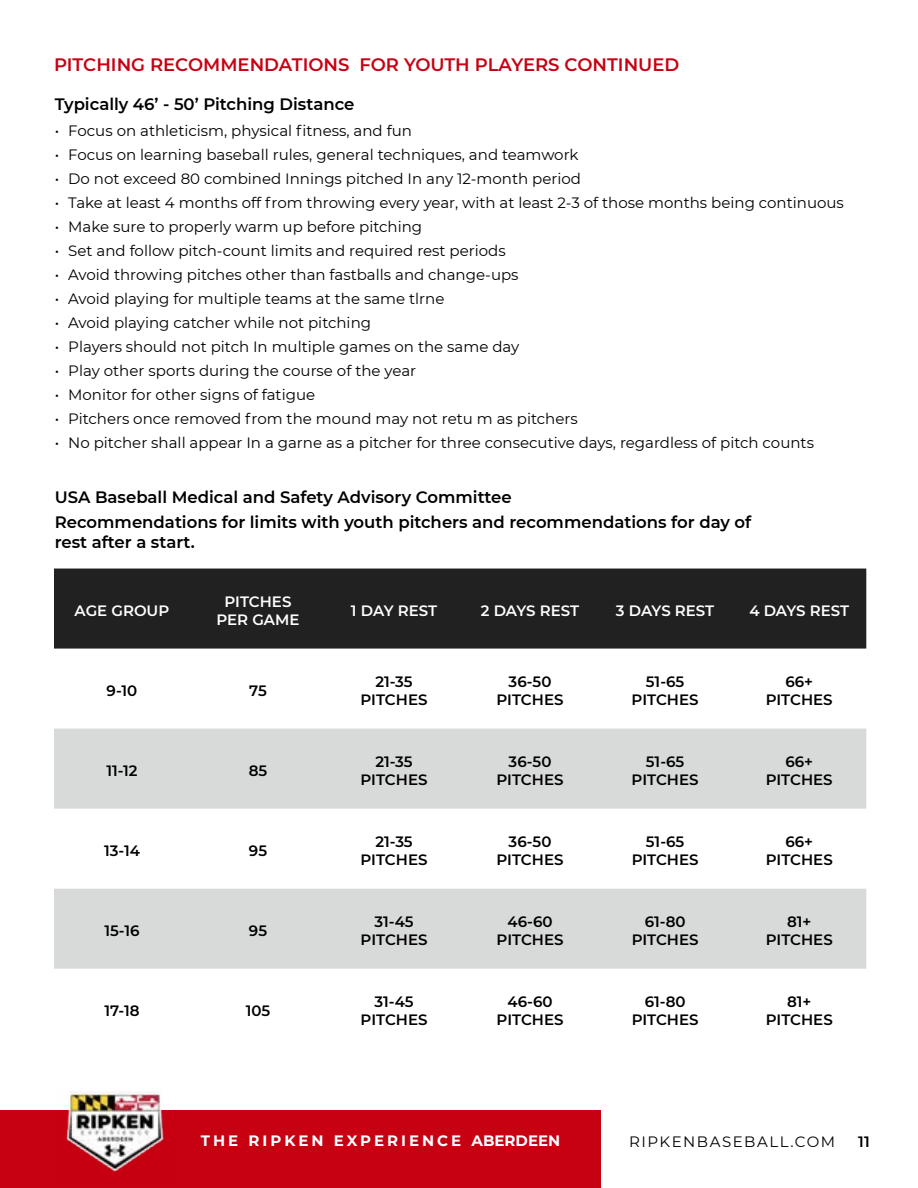
<style>
.page{position:relative;width:918px;height:1188px;background:#fff}
.page>*{position:absolute;margin:0;border:0;box-sizing:border-box;transform-origin:0 0}
.t1{font:600 18px "Montserrat";color:#c70012}
.t2{font:600 16.5px/25.5px "Montserrat";color:#000}
.t3{font:15px "Montserrat";color:#000}
.t4{font:600 15px/18px "Montserrat";color:#000;text-align:center}
.t5{font:600 15px/18px "Montserrat";color:#fff;text-align:center}
.t6{font:700 15px "Montserrat";letter-spacing:.2em;color:#fff}
.t7{font:15px "Montserrat";letter-spacing:.1em;color:#000}
</style>
<div class="page">
<div style="left:0;top:1111px;width:600px;height:77px;background:#c70012"></div>
<img style="left:54px;top:1091px;width:122px;height:81px">
<div style="left:54px;top:569px;width:812px;height:80px;background:#212121"></div>
<svg style="left:54px;top:729px;width:812px;height:240px;fill:#d8dad9"></svg>
<div style="left:326px;top:729px;width:540px;height:80px;background:#d8dad9"></div>
<p class="t1" style="left:54px;top:52px;width:627px">PITCHING RECOMMENDATIONS FOR YOUTH PLAYERS CONTINUED</p>
<p class="t2" style="left:55px;top:91px;width:301px">Typically 46’ - 50’ Pitching Distance</p>
<p class="t3" style="left:55px;top:121px;width:359px">• Focus on athleticism, physical fitness, and fun</p>
<p class="t3" style="left:55px;top:145px;width:525px">• Focus on learning baseball rules, general techniques, and teamwork</p>
<p class="t3" style="left:55px;top:169px;width:528px">• Do not exceed 80 combined Innings pitched In any 12-month period</p>
<p class="t3" style="left:55px;top:193px;width:791px">• Take at least 4 months off from throwing every year, with at least 2-3 of those months being continuous</p>
<p class="t3" style="left:55px;top:217px;width:369px">• Make sure to properly warm up before pitching</p>
<p class="t3" style="left:55px;top:241px;width:452px">• Set and follow pitch-count limits and required rest periods</p>
<p class="t3" style="left:55px;top:265px;width:465px">• Avoid throwing pitches other than fastballs and change-ups</p>
<p class="t3" style="left:55px;top:289px;width:391px">• Avoid playing for multiple teams at the same tlrne</p>
<p class="t3" style="left:55px;top:313px;width:318px">• Avoid playing catcher while not pitching</p>
<p class="t3" style="left:55px;top:337px;width:466px">• Players should not pitch In multiple games on the same day</p>
<p class="t3" style="left:55px;top:361px;width:363px">• Play other sports during the course of the year</p>
<p class="t3" style="left:55px;top:385px;width:262px">• Monitor for other signs of fatigue</p>
<p class="t3" style="left:55px;top:409px;width:524px">• Pitchers once removed from the mound may not retu m as pitchers</p>
<p class="t3" style="left:55px;top:433px;width:761px">• No pitcher shall appear In a garne as a pitcher for three consecutive days, regardless of pitch counts</p>
<p class="t2" style="left:55px;top:484px;width:698px">USA Baseball Medical and Safety Advisory Committee<br>Recommendations for limits with youth pitchers and recommendations for day of</p>
<p class="t2" style="left:55px;top:529px;width:142px">rest after a start.</p>
<p class="t5" style="left:75px;top:601px;width:96px">AGE GROUP</p>
<p class="t5" style="left:216px;top:592px;width:85px">PITCHES<br>PER GAME</p>
<p class="t5" style="left:351px;top:601px;width:88px">1 DAY REST</p>
<p class="t5" style="left:481px;top:601px;width:100px">2 DAYS REST</p>
<p class="t5" style="left:616px;top:601px;width:100px">3 DAYS REST</p>
<p class="t5" style="left:749px;top:601px;width:101px">4 DAYS REST</p>
<p class="t4" style="left:107px;top:681px;width:32px">9-10</p>
<p class="t4" style="left:249px;top:681px;width:19px">75</p>
<p class="t4" style="left:361px;top:672px;width:68px">21-35<br>PITCHES</p>
<p class="t4" style="left:497px;top:672px;width:68px">36-50<br>PITCHES</p>
<p class="t4" style="left:632px;top:672px;width:68px">51-65<br>PITCHES</p>
<p class="t4" style="left:766px;top:672px;width:68px">66+<br>PITCHES</p>
<p class="t4" style="left:106px;top:761px;width:33px">11-12</p>
<p class="t4" style="left:249px;top:761px;width:20px">85</p>
<p class="t4" style="left:361px;top:752px;width:68px">21-35<br>PITCHES</p>
<p class="t4" style="left:497px;top:752px;width:68px">36-50<br>PITCHES</p>
<p class="t4" style="left:632px;top:752px;width:68px">51-65<br>PITCHES</p>
<p class="t4" style="left:766px;top:752px;width:68px">66+<br>PITCHES</p>
<p class="t4" style="left:104px;top:841px;width:37px">13-14</p>
<p class="t4" style="left:249px;top:841px;width:20px">95</p>
<p class="t4" style="left:361px;top:832px;width:68px">21-35<br>PITCHES</p>
<p class="t4" style="left:497px;top:832px;width:68px">36-50<br>PITCHES</p>
<p class="t4" style="left:632px;top:832px;width:68px">51-65<br>PITCHES</p>
<p class="t4" style="left:766px;top:832px;width:68px">66+<br>PITCHES</p>
<p class="t4" style="left:105px;top:921px;width:37px">15-16</p>
<p class="t4" style="left:249px;top:921px;width:20px">95</p>
<p class="t4" style="left:361px;top:912px;width:68px">31-45<br>PITCHES</p>
<p class="t4" style="left:497px;top:912px;width:68px">46-60<br>PITCHES</p>
<p class="t4" style="left:632px;top:912px;width:68px">61-80<br>PITCHES</p>
<p class="t4" style="left:766px;top:912px;width:68px">81+<br>PITCHES</p>
<p class="t4" style="left:105px;top:1001px;width:37px">17-18</p>
<p class="t4" style="left:246px;top:1001px;width:26px">105</p>
<p class="t4" style="left:361px;top:992px;width:68px">31-45<br>PITCHES</p>
<p class="t4" style="left:497px;top:992px;width:68px">46-60<br>PITCHES</p>
<p class="t4" style="left:632px;top:992px;width:68px">61-80<br>PITCHES</p>
<p class="t4" style="left:766px;top:992px;width:68px">81+<br>PITCHES</p>
<p class="t6" style="left:201px;top:1130px;width:361px">THE RIPKEN EXPERIENCE ABERDEEN</p>
<p class="t7" style="left:629px;top:1132px;width:208px">RIPKENBASEBALL.COM</p>
<p class="t4" style="left:858px;top:1132px;width:13px">11</p>
</div>
